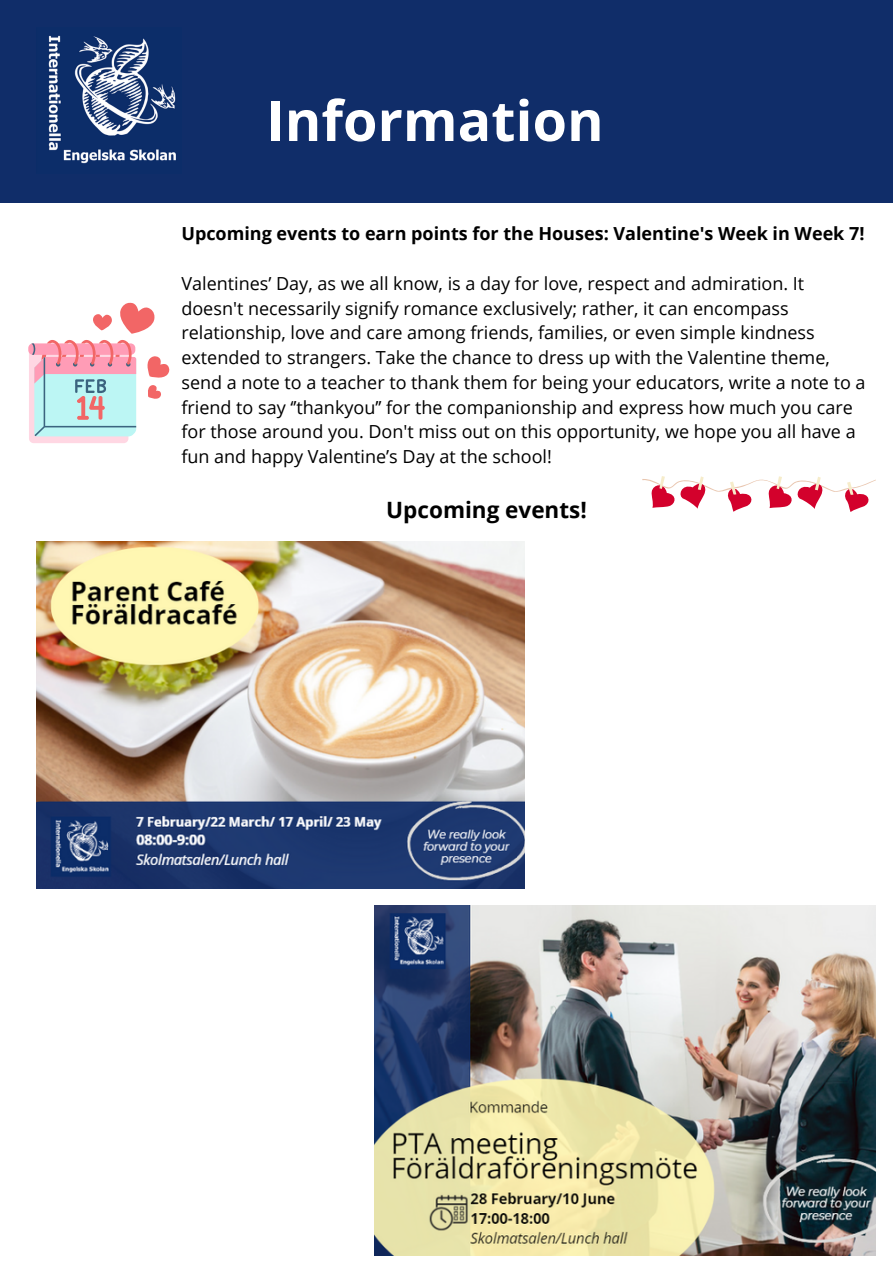
<style>
.page{position:relative;width:893px;height:1264px;background:#fff}
.page>*{position:absolute;margin:0;border:0;box-sizing:border-box;transform-origin:0 0}
.t1{font:700 55.8px "Open Sans";color:#fff}
.t2{font:700 22.5px "Open Sans";color:#000}
.t3{font:18px/24.8px "Open Sans";color:#000}
.t4{font:700 18px "Open Sans";color:#000}
</style>
<div class="page">
<div style="left:0;top:0;width:892px;height:203px;background:#102d69"></div>
<img style="left:48px;top:35px;width:128px;height:129px">
<img style="left:375px;top:905px;width:500px;height:350px">
<img style="left:37px;top:541px;width:487px;height:347px">
<div style="left:29px;top:345px;width:99px;height:98px;background:linear-gradient(to right,#ffd7e3,#ffd7e3);border-radius:5px"></div>
<svg style="left:28px;top:302px;width:142px;height:134px"></svg>
<svg style="left:642px;top:476px;width:234px;height:36px"></svg>
<h1 class="t1" style="left:266px;top:81px;width:339px">Information</h1>
<p class="t4" style="left:181px;top:221px;width:684px">Upcoming events to earn points for the Houses: Valentine's Week in Week 7!</p>
<p class="t3" style="left:181px;top:270px;width:685px">Valentines’ Day, as we all know, is a day for love, respect and admiration. It doesn't necessarily signify romance exclusively; rather, it can encompass relationship, love and care among friends, families, or even simple kindness extended to strangers. Take the chance to dress up with the Valentine theme, send a note to a teacher to thank them for being your educators, write a note to a friend to say ‘’thankyou’’ for the companionship and express how much you care for those around you. Don't miss out on this opportunity, we hope you all have a fun and happy Valentine’s Day at the school!</p>
<p class="t2" style="left:386px;top:494px;width:202px">Upcoming events!</p>
</div>
